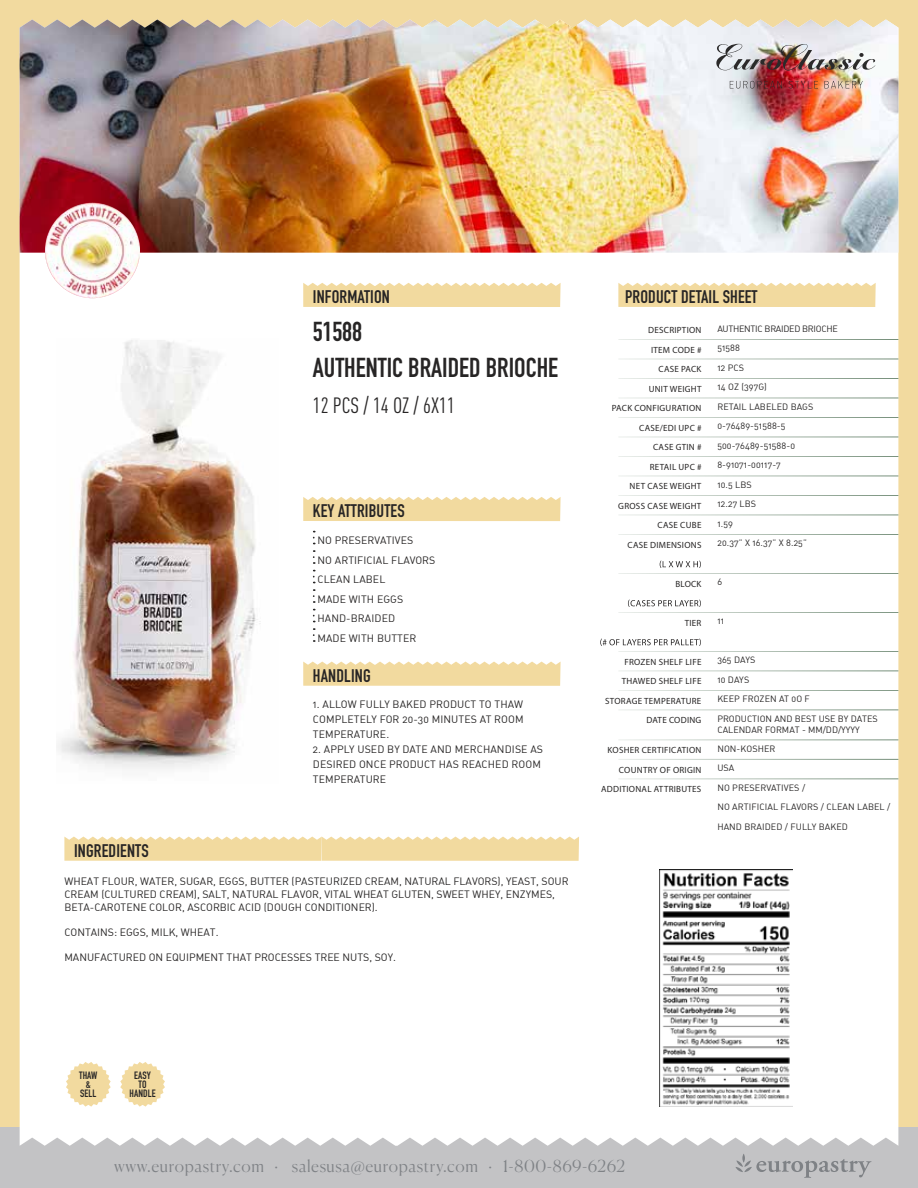
<style>
.page{position:relative;width:918px;height:1188px;background:#f2da9f}
.page>*{position:absolute;margin:0;border:0;box-sizing:border-box;transform-origin:0 0}
.t1{font:700 27px/36px "DIN Condensed";color:#272525}
.t2{font:21.9px "DIN Cond";color:#272525}
.t3{font:700 18px "DIN Condensed";letter-spacing:.01em;color:#272525}
.t4{font:300 16.5px "Canela";letter-spacing:.04em;color:#7f8286}
.t5{font:10.5px/19.5px "DIN Regular Alternate";color:#272525}
.t6{font:700 10.5px/9px "DIN Condensed";letter-spacing:.01em;color:#272525;text-align:center}
.t7{font:9px/19.5px "DIN Regular Alternate";letter-spacing:.01em;color:#272525}
.t8{font:9px/19.5px "Myriad Pro";letter-spacing:.03em;color:#272525;text-align:right}
</style>
<div class="page">
<div style="left:0;top:1127px;width:918px;height:61px;background:#c3c3c5"></div>
<svg style="left:735px;top:1154px;width:137px;height:24px"></svg>
<div style="left:20px;top:253px;width:878px;height:893px;background:#fff"></div>
<img style="left:20px;top:19px;width:878px;height:234px">
<svg style="left:660px;top:561px;width:41px;height:7px"></svg>
<svg style="left:628px;top:600px;width:73px;height:7px"></svg>
<svg style="left:600px;top:639px;width:101px;height:7px"></svg>
<hr style="left:618px;top:398px;width:280px;height:1px;background:#6e8973">
<hr style="left:618px;top:476px;width:280px;height:1px;background:#6e8973">
<hr style="left:618px;top:612px;width:280px;height:1px;background:#6e8973">
<hr style="left:618px;top:759px;width:280px;height:1px;background:#6e8973">
<hr style="left:618px;top:359px;width:280px;height:1px;background:#6e8973">
<hr style="left:618px;top:437px;width:280px;height:1px;background:#6e8973">
<hr style="left:618px;top:573px;width:280px;height:1px;background:#6e8973">
<hr style="left:618px;top:710px;width:280px;height:1px;background:#6e8973">
<hr style="left:618px;top:515px;width:280px;height:1px;background:#6e8973">
<hr style="left:618px;top:651px;width:280px;height:1px;background:#6e8973">
<hr style="left:618px;top:339px;width:280px;height:1px;background:#6e8973">
<hr style="left:618px;top:417px;width:280px;height:1px;background:#6e8973">
<hr style="left:618px;top:690px;width:280px;height:1px;background:#6e8973">
<hr style="left:618px;top:495px;width:280px;height:1px;background:#6e8973">
<hr style="left:618px;top:779px;width:280px;height:1px;background:#6e8973">
<hr style="left:618px;top:378px;width:280px;height:1px;background:#6e8973">
<hr style="left:618px;top:456px;width:280px;height:1px;background:#6e8973">
<hr style="left:618px;top:740px;width:280px;height:1px;background:#6e8973">
<hr style="left:618px;top:534px;width:280px;height:1px;background:#6e8973">
<hr style="left:618px;top:671px;width:280px;height:1px;background:#6e8973">
<svg style="left:618px;top:283px;width:258px;height:24px"></svg>
<svg style="left:303px;top:283px;width:258px;height:24px"></svg>
<svg style="left:64px;top:837px;width:515px;height:24px"></svg>
<img style="left:45px;top:203px;width:95px;height:95px;border-radius:48px">
<svg style="left:66px;top:1062px;width:45px;height:45px"></svg>
<svg style="left:120px;top:1062px;width:45px;height:45px"></svg>
<svg style="left:303px;top:662px;width:258px;height:24px"></svg>
<svg style="left:303px;top:497px;width:258px;height:24px"></svg>
<svg style="left:313px;top:538px;width:2px;height:6px"></svg>
<svg style="left:313px;top:550px;width:2px;height:14px"></svg>
<svg style="left:313px;top:577px;width:2px;height:6px"></svg>
<svg style="left:313px;top:589px;width:2px;height:14px"></svg>
<svg style="left:313px;top:616px;width:2px;height:6px"></svg>
<svg style="left:313px;top:628px;width:2px;height:14px"></svg>
<img style="left:659px;top:869px;width:134px;height:238px">
<img style="left:56px;top:338px;width:222px;height:445px">
<svg style="left:730px;top:81px;width:136px;height:10px"></svg>
<img style="left:716px;top:44px;width:163px;height:29px">
<h3 class="t3" style="left:74px;top:838px;width:76px">INGREDIENTS</h3>
<h3 class="t3" style="left:313px;top:284px;width:79px">INFORMATION</h3>
<h3 class="t3" style="left:625px;top:284px;width:134px">PRODUCT DETAIL SHEET</h3>
<h1 class="t1" style="left:313px;top:314px;width:247px">51588<br>AUTHENTIC BRAIDED BRIOCHE</h1>
<h2 class="t2" style="left:313px;top:393px;width:144px">12 PCS / 14 OZ / 6X11</h2>
<p class="t7" style="left:717px;top:319px;width:122px">AUTHENTIC BRAIDED BRIOCHE<br>51588<br>12 PCS<br>14 OZ (397G)<br>RETAIL LABELED BAGS<br>0-76489-51588-5<br>500-76489-51588-0<br>8-91071-00117-7<br>10.5 LBS<br>12.27 LBS<br>1.59<br>20.37” X 16.37” X 8.25”</p>
<p class="t7" style="left:717px;top:572px;width:6px">6</p>
<p class="t7" style="left:717px;top:611px;width:8px">11</p>
<p class="t7" style="left:717px;top:650px;width:162px">365 DAYS<br>10 DAYS<br>KEEP FROZEN AT 0O F<br>PRODUCTION AND BEST USE BY DATES</p>
<p class="t7" style="left:717px;top:719px;width:174px">CALENDAR FORMAT - MM/DD/YYYY<br>NON-KOSHER<br>USA<br>NO PRESERVATIVES /<br>NO ARTIFICIAL FLAVORS / CLEAN LABEL /<br>HAND BRAIDED / FULLY BAKED</p>
<p class="t8" style="left:612px;top:320px;width:91px">DESCRIPTION<br>ITEM CODE #<br>CASE PACK<br>UNIT WEIGHT<br>PACK CONFIGURATION<br>CASE/EDI UPC #<br>CASE GTIN #<br>RETAIL UPC #<br>NET CASE WEIGHT<br>GROSS CASE WEIGHT<br>CASE CUBE<br>CASE DIMENSIONS</p>
<p class="t8" style="left:675px;top:574px;width:28px">BLOCK</p>
<p class="t8" style="left:685px;top:613px;width:18px">TIER</p>
<p class="t8" style="left:605px;top:652px;width:98px">FROZEN SHELF LIFE<br>THAWED SHELF LIFE<br>STORAGE TEMPERATURE<br>DATE CODING</p>
<p class="t8" style="left:601px;top:740px;width:102px">KOSHER CERTIFICATION<br>COUNTRY OF ORIGIN<br>ADDITIONAL ATTRIBUTES</p>
<h3 class="t3" style="left:313px;top:498px;width:93px">KEY ATTRIBUTES</h3>
<p class="t5" style="left:317px;top:531px;width:120px">NO PRESERVATIVES<br>NO ARTIFICIAL FLAVORS<br>CLEAN LABEL<br>MADE WITH EGGS<br>HAND-BRAIDED<br>MADE WITH BUTTER</p>
<h3 class="t3" style="left:313px;top:663px;width:59px">HANDLING</h3>
<p class="t5" style="left:313px;top:696px;width:212px;line-height:15px;text-align:justify">1. ALLOW FULLY BAKED PRODUCT TO THAW COMPLETELY FOR 20-30 MINUTES AT ROOM TEMPERATURE.</p>
<p class="t5" style="left:313px;top:741px;width:232px;line-height:15px">2. APPLY USED BY DATE AND MERCHANDISE AS<br>DESIRED ONCE PRODUCT HAS REACHED ROOM<br>TEMPERATURE</p>
<p class="t5" style="left:64px;top:875px;width:506px;line-height:12.6px">WHEAT FLOUR, WATER, SUGAR, EGGS, BUTTER (PASTEURIZED CREAM, NATURAL FLAVORS), YEAST, SOUR<br>CREAM (CULTURED CREAM), SALT, NATURAL FLAVOR, VITAL WHEAT GLUTEN, SWEET WHEY, ENZYMES,<br>BETA-CAROTENE COLOR, ASCORBIC ACID (DOUGH CONDITIONER).</p>
<p class="t5" style="left:64px;top:922px;width:156px">CONTAINS: EGGS, MILK, WHEAT.</p>
<p class="t5" style="left:64px;top:947px;width:333px">MANUFACTURED ON EQUIPMENT THAT PROCESSES TREE NUTS, SOY.</p>
<p class="t6" style="left:79px;top:1071px;width:20px">THAW &amp;<br>SELL</p>
<p class="t6" style="left:130px;top:1071px;width:28px">EASY<br>TO<br>HANDLE</p>
<h3 class="t4" style="left:114px;top:1153px;width:513px">www.europastry.com · salesusa@europastry.com · 1-800-869-6262</h3>
</div>
